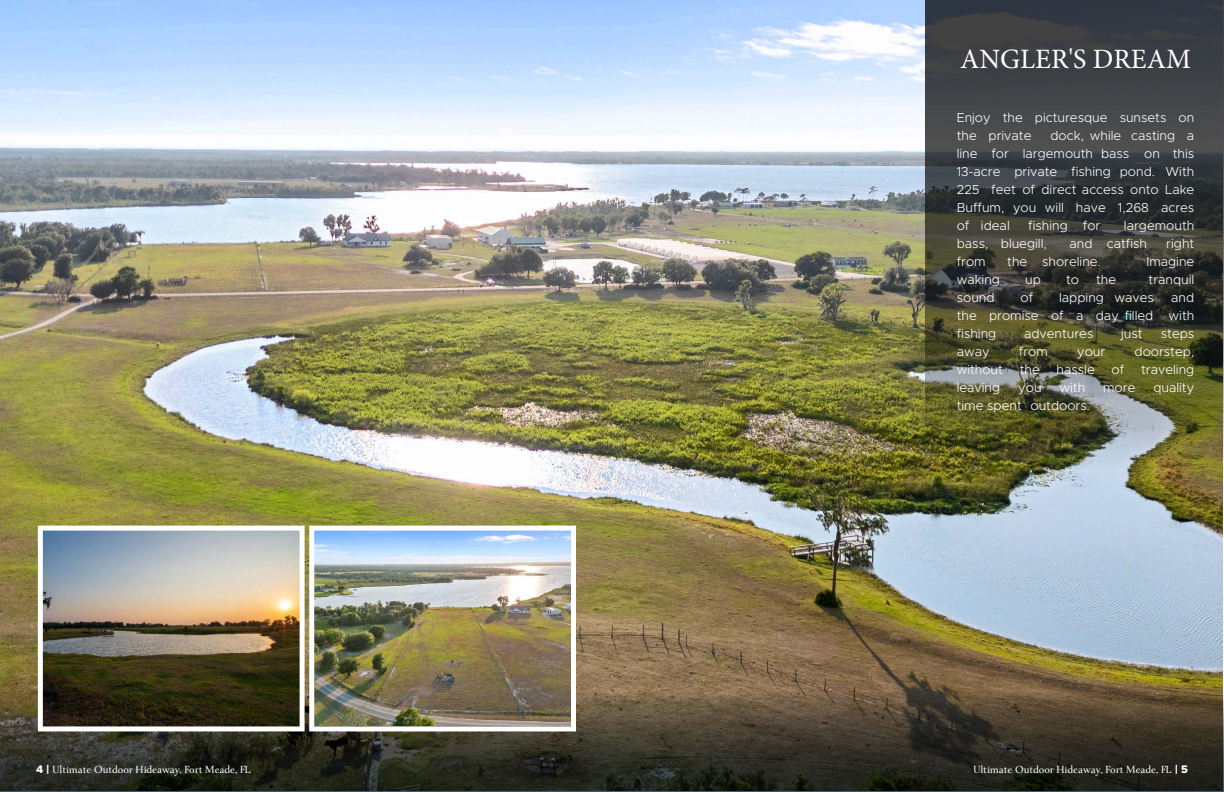
<style>
.page{position:relative;width:1224px;height:792px;background:#fff}
.page>*{position:absolute;margin:0;border:0;box-sizing:border-box;transform-origin:0 0}
.t1{font:28px "Minion Pro";color:#fff}
.t2{font:300 13px/18px "Metropolis";color:#fff;text-align:justify}
.t3{font:11px "Medio";color:#fff}
.s1{font-family:"Metropolis";font-weight:800}
</style>
<div class="page">
<img style="left:0;top:0;width:1223px;height:691px">
<svg style="left:0;top:691px;width:1224px;height:101px;background:#373427"></svg>
<svg style="left:926px;top:0;width:298px;height:467px;background:#46483c"></svg>
<img style="left:35px;top:523px;width:272px;height:211px">
<img style="left:307px;top:523px;width:271px;height:211px">
<h1 class="t1" style="left:960px;top:40px;width:233px">ANGLER'S DREAM</h1>
<p class="t2" style="left:957px;top:108px;width:239px">Enjoy the picturesque sunsets on the private</p>
<p class="t2" style="left:957px;top:126px;width:239px;text-indent:94px">dock, while casting a line for largemouth bass on this 13-acre private fishing pond. With 225 feet of direct access onto Lake Buffum, you will have 1,268 acres of ideal</p>
<p class="t2" style="left:1028px;top:217px;width:74px">fishing for</p>
<p class="t2" style="left:1124px;top:217px;width:72px">largemouth</p>
<p class="t2" style="left:957px;top:235px;width:92px">bass, bluegill,</p>
<p class="t2" style="left:1070px;top:235px;width:79px">and catfish</p>
<p class="t2" style="left:1166px;top:235px;width:30px">right</p>
<p class="t2" style="left:957px;top:253px;width:31px">from</p>
<p class="t2" style="left:1007px;top:253px;width:95px">the shoreline.</p>
<p class="t2" style="left:1146px;top:253px;width:49px">Imagine</p>
<p class="t2" style="left:957px;top:271px;width:45px">waking</p>
<p class="t2" style="left:1025px;top:271px;width:17px">up</p>
<p class="t2" style="left:1066px;top:271px;width:14px">to</p>
<p class="t2" style="left:1096px;top:271px;width:22px">the</p>
<p class="t2" style="left:1149px;top:271px;width:47px">tranquil</p>
<p class="t2" style="left:957px;top:289px;width:39px">sound</p>
<p class="t2" style="left:1021px;top:289px;width:14px">of</p>
<p class="t2" style="left:1059px;top:289px;width:96px">lapping waves</p>
<p class="t2" style="left:957px;top:289px;width:239px;text-indent:215px">and the promise of a day filled with fishing</p>
<p class="t2" style="left:1024px;top:325px;width:71px">adventures</p>
<p class="t2" style="left:1121px;top:325px;width:23px">just</p>
<p class="t2" style="left:1161px;top:325px;width:35px">steps</p>
<p class="t2" style="left:957px;top:343px;width:34px">away</p>
<p class="t2" style="left:1019px;top:343px;width:31px">from</p>
<p class="t2" style="left:1077px;top:343px;width:30px">your</p>
<p class="t2" style="left:1135px;top:343px;width:61px">doorstep,</p>
<p class="t2" style="left:957px;top:361px;width:48px">without</p>
<p class="t2" style="left:1020px;top:361px;width:22px">the</p>
<p class="t2" style="left:1057px;top:361px;width:40px">hassle</p>
<p class="t2" style="left:1112px;top:361px;width:14px">of</p>
<p class="t2" style="left:1141px;top:361px;width:55px">traveling</p>
<p class="t2" style="left:957px;top:379px;width:45px">leaving</p>
<p class="t2" style="left:1018px;top:379px;width:25px">you</p>
<p class="t2" style="left:1059px;top:379px;width:27px">with</p>
<p class="t2" style="left:1103px;top:379px;width:34px">more</p>
<p class="t2" style="left:1153px;top:379px;width:42px">quality</p>
<p class="t2" style="left:957px;top:397px;width:135px">time spent outdoors.</p>
<p class="t3" style="left:36px;top:765px;width:216px"><span class="s1">4 |</span> Ultimate Outdoor Hideaway, Fort Meade, FL</p>
<p class="t3" style="left:974px;top:765px;width:216px">Ultimate Outdoor Hideaway, Fort Meade, FL <span class="s1">| 5</span></p>
</div>
